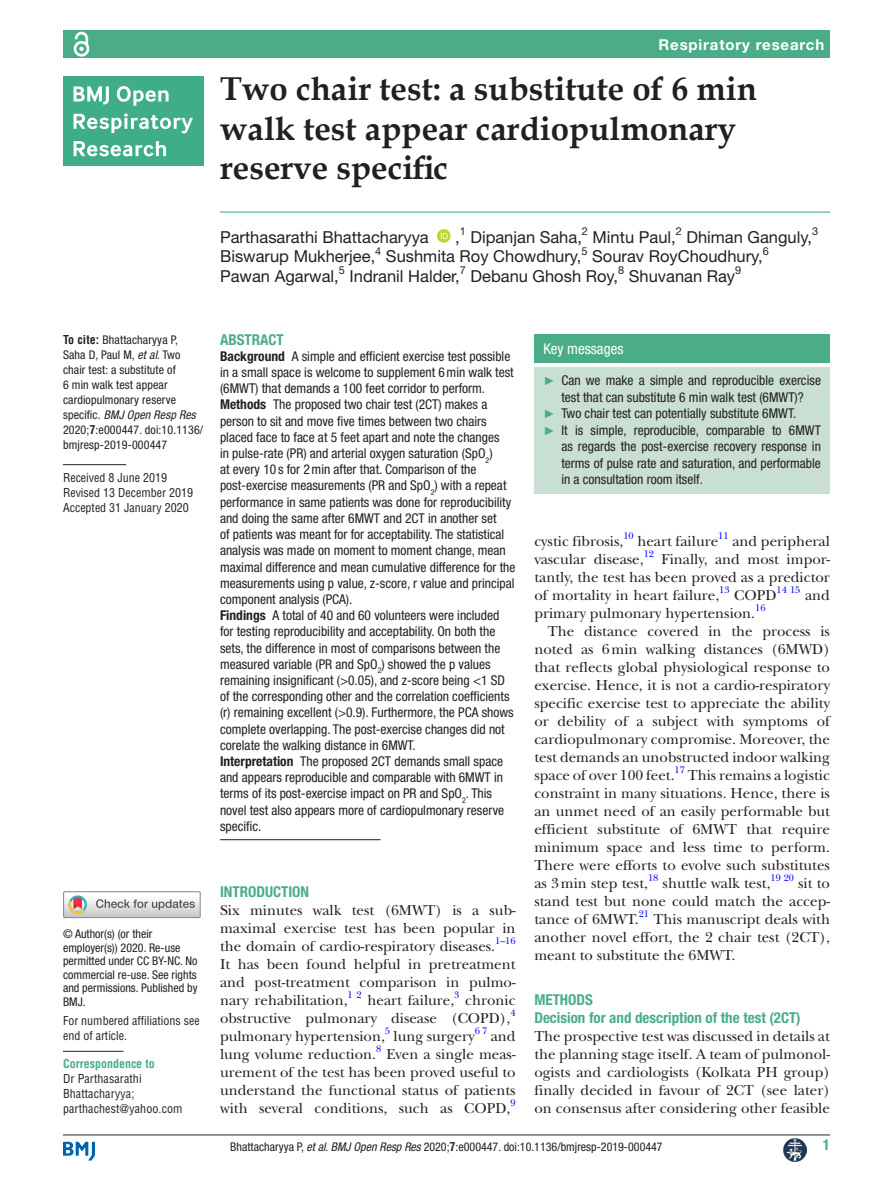
<style>
.page{position:relative;width:893px;height:1191px;background:#fff}
.page>*{position:absolute;margin:0;border:0;box-sizing:border-box;transform-origin:0 0}
.t1{font:700 33px/39px "Book Antiqua";color:#231f20}
.t2{font:16.5px/19.5px "Helvetica Neue LT Std";color:#231f20}
.t3{font:15px/18px "New Baskerville";color:#231f20;text-align:justify}
.t4{font:700 condensed 15px/18px "Helvetica Neue LT Std";color:#4bad87}
.t5{font:700 15px "Helvetica Neue LT Std";letter-spacing:.055em;color:#fff}
.t6{font:condensed 15px "Helvetica Neue LT Std";color:#fff}
.t7{font:condensed 13.5px/16.2px "Helvetica Neue LT Std";color:#231f20}
.t8{font:condensed 12px/15px "Helvetica Neue LT Std";color:#231f20}
.t9{font:condensed 12px/15px "Helvetica LT Std";color:#231f20}
.t10{font:700 condensed 12px "Helvetica";color:#4bad87}
.t11{font:9.9px "New Baskerville";color:#00f}
.s1{font-family:"Helvetica";font-weight:700}
.s2{font-style:italic}
.s3{font-weight:700}
.s4{font-family:"Arial";font-stretch:normal;font-size:12px;color:#4bad87}
</style>
<div class="page">
<svg style="left:63px;top:1141px;width:32px;height:19px"></svg>
<hr style="left:63px;top:1134px;width:767px;height:1px;background:#231f20">
<img style="left:783px;top:1138px;width:23px;height:23px">
<div style="left:63px;top:891px;width:138px;height:27px;border:1px solid #969090"></div>
<svg style="left:64px;top:891px;width:136px;height:26px"></svg>
<hr style="left:63px;top:464px;width:63px;height:1px;background:#231f20">
<hr style="left:63px;top:1051px;width:61px;height:1px;background:#231f20">
<div style="left:63px;top:76px;width:140px;height:90px;background:#3fae88"></div>
<svg style="left:74px;top:86px;width:35px;height:19px"></svg>
<svg style="left:117px;top:86px;width:52px;height:20px"></svg>
<svg style="left:74px;top:113px;width:119px;height:20px"></svg>
<svg style="left:74px;top:141px;width:92px;height:15px"></svg>
<hr style="left:220px;top:211px;width:610px;height:2px;background:#4bad87">
<svg style="left:437px;top:229px;width:13px;height:14px"></svg>
<div style="left:63px;top:31px;width:767px;height:27px;background:#4bad87"></div>
<svg style="left:72px;top:30px;width:20px;height:27px"></svg>
<hr style="left:220px;top:839px;width:161px;height:1px;background:#231f20">
<div style="left:534px;top:334px;width:296px;height:29px;background:#4bad87"></div>
<div style="left:534px;top:367px;width:296px;height:126px;background:#c9dfd3"></div>
<p class="t5" style="left:659px;top:35px;width:167px">Respiratory research</p>
<h1 class="t1" style="left:220px;top:70px;width:539px">Two chair test: a substitute of 6 min walk test appear cardiopulmonary reserve specific</h1>
<p class="t2" style="left:220px;top:227px;width:600px;text-indent:235px">,<sup>1</sup> Dipanjan Saha,<sup>2</sup> Mintu Paul,<sup>2</sup> Dhiman Ganguly,<sup>3<br></sup>Biswarup Mukherjee,<sup>4</sup> Sushmita Roy Chowdhury,<sup>5</sup> Sourav RoyChoudhury,<sup>6<br></sup>Pawan Agarwal,<sup>5</sup> Indranil Halder,<sup>7</sup> Debanu Ghosh Roy,<sup>8</sup> Shuvanan Ray<sup>9</sup></p>
<p class="t2" style="left:220px;top:227px;width:210px">Parthasarathi Bhattacharyya</p>
<p class="t8" style="left:63px;top:332px;width:142px"><span class="s1">To cite:</span> Bhattacharyya P,<br>Saha D, Paul M, <span class="s2">et al</span>. Two chair test: a substitute of<br>6 min walk test appear cardiopulmonary reserve specific. <span class="s2">BMJ Open Resp Res<br></span>2020;<span class="s1">7</span>:e000447. doi:10.1136/ bmjresp-2019-000447</p>
<p class="t9" style="left:63px;top:469px;width:132px">Received 8 June 2019<br>Revised 13 December 2019<br>Accepted 31 January 2020</p>
<p class="t8" style="left:63px;top:927px;width:136px;line-height:13.5px">© Author(s) (or their employer(s)) 2020. Re-use permitted under CC BY-NC. No commercial re-use. See rights and permissions. Published by<br>BMJ.</p>
<p class="t9" style="left:63px;top:1012px;width:138px">For numbered affiliations see end of article.</p>
<p class="t10" style="left:63px;top:1056px;width:93px">Correspondence to</p>
<p class="t9" style="left:63px;top:1071px;width:121px">Dr Parthasarathi<br>Bhattacharyya; parthachest@yahoo.com</p>
<p class="t4" style="left:220px;top:330px;width:65px">Abstract</p>
<p class="t7" style="left:220px;top:348px;width:297px"><span class="s3">Background</span> A simple and efficient exercise test possible in a small space is welcome to supplement 6min walk test (6MWT) that demands a 100 feet corridor to perform.<br><span class="s3">Methods</span> The proposed two chair test (2CT) makes a person to sit and move five times between two chairs placed face to face at 5 feet apart and note the changes<br>in pulse-rate (PR) and arterial oxygen saturation (SpO<sub>2</sub>)<br>at every 10 s for 2min after that. Comparison of the post-exercise measurements (PR and SpO<sub>2</sub>) with a repeat performance in same patients was done for reproducibility and doing the same after 6MWT and 2CT in another set<br>of patients was meant for for acceptability. The statistical analysis was made on moment to moment change, mean maximal difference and mean cumulative difference for the measurements using p value, z-score, r value and principal component analysis (PCA).<br><span class="s3">Findings</span> A total of 40 and 60 volunteers were included for testing reproducibility and acceptability. On both the sets, the difference in most of comparisons between the measured variable (PR and SpO<sub>2</sub>) showed the p values remaining insignificant (&gt;0.05), and z-score being &lt;1 SD of the corresponding other and the correlation coefficients (r) remaining excellent (&gt;0.9). Furthermore, the PCA shows complete overlapping. The post-exercise changes did not corelate the walking distance in 6MWT.<br><span class="s3">Interpretation</span> The proposed 2CT demands small space and appears reproducible and comparable with 6MWT in terms of its post-exercise impact on PR and SpO<sub>2</sub>. This novel test also appears more of cardiopulmonary reserve specific.</p>
<p class="t4" style="left:220px;top:882px;width:91px">Introduction</p>
<p class="t3" style="left:220px;top:901px;width:297px">Six minutes walk test (6MWT) is a sub&shy;maximal exercise test has been popular in the domain of cardio-respiratory diseases.</p>
<p class="t11" style="left:495px;top:935px;width:22px">1–16</p>
<p class="t3" style="left:220px;top:955px;width:297px">It has been found helpful in pretreatment and post-treatment comparison in pulmo&shy;nary rehabilitation,</p>
<p class="t11" style="left:348px;top:989px;width:16px">1 2</p>
<p class="t3" style="left:368px;top:991px;width:88px">heart failure,</p>
<p class="t11" style="left:454px;top:989px;width:7px">3</p>
<p class="t3" style="left:220px;top:991px;width:297px;text-indent:245px">chronic obstructive pulmonary disease (COPD),</p>
<p class="t11" style="left:510px;top:1007px;width:7px">4</p>
<p class="t11" style="left:475px;top:1025px;width:14px">6 7</p>
<p class="t3" style="left:220px;top:1027px;width:166px">pulmonary hypertension,</p>
<p class="t11" style="left:385px;top:1025px;width:7px">5</p>
<p class="t3" style="left:393px;top:1027px;width:83px">lung surgery</p>
<p class="t3" style="left:491px;top:1027px;width:26px">and</p>
<p class="t3" style="left:220px;top:1045px;width:157px">lung volume reduction.</p>
<p class="t11" style="left:376px;top:1043px;width:7px">8</p>
<p class="t3" style="left:220px;top:1045px;width:297px;text-indent:166px">Even a single meas&shy;urement of the test has been proved useful to understand the functional status of patients with several conditions, such as COPD,</p>
<p class="t11" style="left:510px;top:1097px;width:7px">9</p>
<p class="t6" style="left:543px;top:340px;width:82px">Key messages</p>
<p class="t7" style="left:543px;top:372px;width:279px"><span class="s4">►</span> Can we make a simple and reproducible exercise</p>
<p class="t7" style="left:561px;top:389px;width:244px">test that can substitute 6 min walk test (6MWT)?</p>
<p class="t7" style="left:543px;top:405px;width:254px"><span class="s4">►</span> Two chair test can potentially substitute 6MWT.</p>
<p class="t7" style="left:543px;top:422px;width:279px"><span class="s4">►</span> It is simple, reproducible, comparable to 6MWT</p>
<p class="t7" style="left:561px;top:438px;width:261px">as regards the post-exercise recovery response in</p>
<p class="t7" style="left:561px;top:455px;width:261px">terms of pulse rate and saturation, and performable</p>
<p class="t7" style="left:561px;top:471px;width:143px">in a consultation room itself.</p>
<p class="t3" style="left:534px;top:532px;width:185px">cystic fibrosis,<sup>10</sup> heart failure</p>
<p class="t11" style="left:718px;top:530px;width:12px">11</p>
<p class="t3" style="left:732px;top:532px;width:99px">and peripheral</p>
<p class="t3" style="left:534px;top:550px;width:111px">vascular disease,</p>
<p class="t11" style="left:644px;top:548px;width:12px">12</p>
<p class="t3" style="left:534px;top:550px;width:297px;text-indent:127px">Finally, and most impor&shy;tantly, the test has been proved as a predictor of mortality in heart failure,</p>
<p class="t11" style="left:777px;top:584px;width:25px">14 15</p>
<p class="t3" style="left:805px;top:586px;width:26px">and</p>
<p class="t11" style="left:719px;top:584px;width:12px">13</p>
<p class="t3" style="left:734px;top:586px;width:44px">COPD</p>
<p class="t3" style="left:534px;top:604px;width:222px">primary pulmonary hypertension.</p>
<p class="t11" style="left:755px;top:602px;width:12px">16</p>
<p class="t3" style="left:534px;top:622px;width:297px;text-indent:14px">The distance covered in the process is noted as 6min walking distances (6MWD) that reflects global physiological response to exercise. Hence, it is not a cardio-respiratory specific exercise test to appreciate the ability or debility of a subject with symptoms of cardiopulmonary compromise. Moreover, the test demands an unobstructed indoor walking space of over 100 feet.</p>
<p class="t11" style="left:675px;top:764px;width:12px">17</p>
<p class="t3" style="left:534px;top:766px;width:297px;text-indent:153px">This remains a logistic constraint in many situations. Hence, there is an unmet need of an easily performable but efficient substitute of 6MWT that require minimum space and less time to perform.<br>There were efforts to evolve such substitutes as 3min step test,</p>
<p class="t11" style="left:648px;top:872px;width:12px">18</p>
<p class="t3" style="left:663px;top:874px;width:109px">shuttle walk test,</p>
<p class="t11" style="left:771px;top:872px;width:25px">19 20</p>
<p class="t3" style="left:534px;top:874px;width:297px;text-indent:264px">sit to stand test but none could match the accep&shy;tance of 6MWT.</p>
<p class="t11" style="left:639px;top:908px;width:12px">21</p>
<p class="t3" style="left:534px;top:910px;width:297px;text-indent:119px">This manuscript deals with another novel effort, the 2 chair test (2CT), meant to substitute the 6MWT.</p>
<p class="t4" style="left:534px;top:990px;width:268px">Methods<br>Decision for and description of the test (2CT)</p>
<p class="t3" style="left:534px;top:1027px;width:297px">The prospective test was discussed in details at the planning stage itself. A team of pulmonol&shy;ogists and cardiologists (Kolkata PH group) finally decided in favour of 2CT (see later) on consensus after considering other feasible</p>
<p class="t8" style="left:230px;top:1138px;width:434px">Bhattacharyya P, <span class="s2">et al</span>. <span class="s2">BMJ Open Resp Res</span> 2020;<span class="s1">7</span>:e000447. doi:10.1136/bmjresp-2019-000447</p>
<p class="t4" style="left:823px;top:1135px;width:9px">1</p>
</div>
